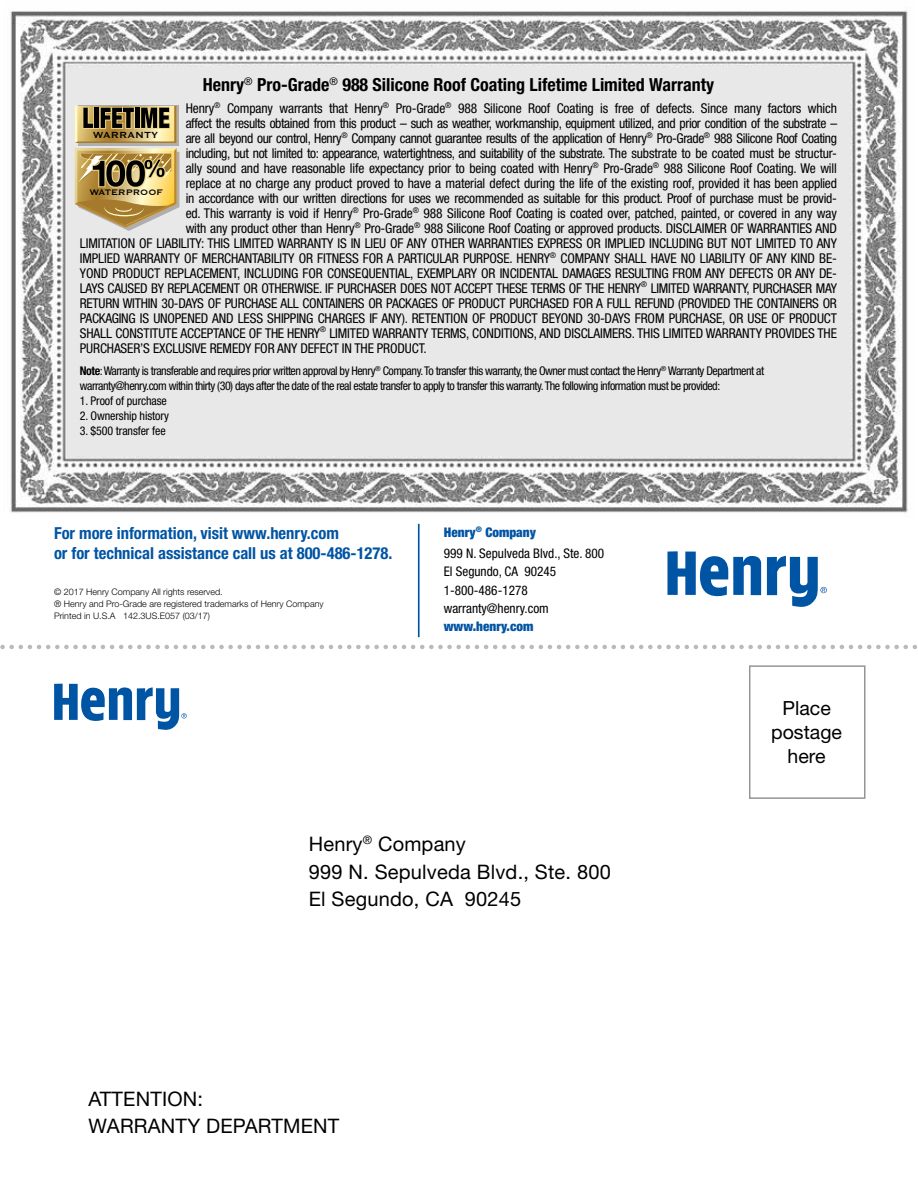
<style>
.page{position:relative;width:918px;height:1188px;background:#fff}
.page>*{position:absolute;margin:0;border:0;box-sizing:border-box;transform-origin:0 0}
.t1{font:19.95px/27.5px "Helvetica Neue";letter-spacing:.01em;color:#000}
.t2{font:19.5px/24px "Helvetica Neue";color:#000;text-align:center}
.t3{font:700 condensed 18px "Helvetica Neue";color:#000}
.t4{font:700 condensed 16.5px/20px "Helvetica Neue";color:#0054a4}
.t5{font:condensed 13.5px "Helvetica Neue";letter-spacing:-.01em;color:#000}
.t6{font:condensed 13.5px "Helvetica Neue";letter-spacing:-.03em;color:#000}
.t7{font:condensed 13.2px/18.3px "Helvetica Neue";color:#000}
.t8{font:900 condensed 13.2px "Helvetica Neue";color:#0054a4}
.t9{font:condensed 12px/15px "Helvetica Neue";letter-spacing:-.04em;color:#000}
.t10{font:condensed 12px "Helvetica Neue";letter-spacing:-.01em;color:#000}
.t11{font:11.4px "Copperplate";letter-spacing:.005em;color:#000}
.t12{font:10.35px "Copperplate";letter-spacing:.005em;color:#000}
.t13{font:300 9px/12px "Helvetica Neue";color:#000}
.s1{font-weight:700}
</style>
<div class="page">
<svg style="left:667px;top:551px;width:160px;height:56px"></svg>
<hr style="left:418px;top:524px;width:2px;height:113px;background:#0054a4">
<svg style="left:54px;top:684px;width:133px;height:46px"></svg>
<div style="left:749px;top:665px;width:117px;height:134px;border:2px solid #939598"></div>
<img style="left:10px;top:10px;width:898px;height:503px">
<svg style="left:75px;top:106px;width:104px;height:125px;background:#b19c6b"></svg>
<svg style="left:0;top:645px;width:917px;height:4px"></svg>
<h3 class="t3" style="left:203px;top:74px;width:513px">Henry<sup>®</sup> Pro-Grade<sup>®</sup> 988 Silicone Roof Coating Lifetime Limited Warranty</h3>
<p class="t5" style="left:186px;top:100px;width:653px">Henry<sup>®</sup> Company warrants that Henry<sup>®</sup> Pro-Grade<sup>®</sup> 988 Silicone Roof Coating is free of defects. Since many factors which</p>
<p class="t6" style="left:186px;top:115px;width:653px">affect the results obtained from this product – such as weather, workmanship, equipment utilized, and prior condition of the substrate –</p>
<p class="t6" style="left:186px;top:130px;width:653px">are all beyond our control, Henry<sup>®</sup> Company cannot guarantee results of the application of Henry<sup>®</sup> Pro-Grade<sup>®</sup> 988 Silicone Roof Coating</p>
<p class="t6" style="left:186px;top:145px;width:653px">including, but not limited to: appearance, watertightness, and suitability of the substrate. The substrate to be coated must be structur-</p>
<p class="t5" style="left:186px;top:160px;width:653px">ally sound and have reasonable life expectancy prior to being coated with Henry<sup>®</sup> Pro-Grade<sup>®</sup> 988 Silicone Roof Coating. We will</p>
<p class="t5" style="left:186px;top:175px;width:653px">replace at no charge any product proved to have a material defect during the life of the existing roof, provided it has been applied</p>
<p class="t5" style="left:186px;top:190px;width:653px">in accordance with our written directions for uses we recommended as suitable for this product. Proof of purchase must be provid-</p>
<p class="t5" style="left:186px;top:205px;width:653px">ed. This warranty is void if Henry<sup>®</sup> Pro-Grade<sup>®</sup> 988 Silicone Roof Coating is coated over, patched, painted, or covered in any way</p>
<p class="t5" style="left:186px;top:220px;width:653px">with any product other than Henry<sup>®</sup> Pro-Grade<sup>®</sup> 988 Silicone Roof Coating or approved products. DISCLAIMER OF WARRANTIES AND</p>
<p class="t5" style="left:80px;top:235px;width:759px">LIMITATION OF LIABILITY: THIS LIMITED WARRANTY IS IN LIEU OF ANY OTHER WARRANTIES EXPRESS OR IMPLIED INCLUDING BUT NOT LIMITED TO ANY</p>
<p class="t5" style="left:80px;top:250px;width:759px">IMPLIED WARRANTY OF MERCHANTABILITY OR FITNESS FOR A PARTICULAR PURPOSE. HENRY<sup>®</sup> COMPANY SHALL HAVE NO LIABILITY OF ANY KIND BE-</p>
<p class="t5" style="left:80px;top:265px;width:759px">YOND PRODUCT REPLACEMENT, INCLUDING FOR CONSEQUENTIAL, EXEMPLARY OR INCIDENTAL DAMAGES RESULTING FROM ANY DEFECTS OR ANY DE-</p>
<p class="t5" style="left:80px;top:280px;width:759px">LAYS CAUSED BY REPLACEMENT OR OTHERWISE. IF PURCHASER DOES NOT ACCEPT THESE TERMS OF THE HENRY<sup>®</sup> LIMITED WARRANTY, PURCHASER MAY</p>
<p class="t5" style="left:80px;top:295px;width:759px">RETURN WITHIN 30-DAYS OF PURCHASE ALL CONTAINERS OR PACKAGES OF PRODUCT PURCHASED FOR A FULL REFUND (PROVIDED THE CONTAINERS OR</p>
<p class="t5" style="left:80px;top:310px;width:759px">PACKAGING IS UNOPENED AND LESS SHIPPING CHARGES IF ANY). RETENTION OF PRODUCT BEYOND 30-DAYS FROM PURCHASE, OR USE OF PRODUCT</p>
<p class="t5" style="left:80px;top:325px;width:759px">SHALL CONSTITUTE ACCEPTANCE OF THE HENRY<sup>®</sup> LIMITED WARRANTY TERMS, CONDITIONS, AND DISCLAIMERS. THIS LIMITED WARRANTY PROVIDES THE</p>
<p class="t5" style="left:80px;top:340px;width:348px">PURCHASER’S EXCLUSIVE REMEDY FOR ANY DEFECT IN THE PRODUCT.</p>
<p class="t9" style="left:80px;top:363px;width:686px"><span class="s1">Note</span>: Warranty is transferable and requires prior written approval by Henry<sup>®</sup> Company. To transfer this warranty, the Owner must contact the Henry<sup>®</sup> Warranty Department at warranty@henry.com within thirty (30) days after the date of the real estate transfer to apply to transfer this warranty. The following information must be provided:</p>
<p class="t10" style="left:80px;top:394px;width:88px">1. Proof of purchase</p>
<p class="t10" style="left:80px;top:409px;width:90px">2. Ownership history</p>
<p class="t10" style="left:80px;top:424px;width:87px">3. $500 transfer fee</p>
<p class="t11" style="left:93px;top:128px;width:67px">WARRANTY</p>
<p class="t12" style="left:89px;top:186px;width:75px">WATERPROOF</p>
<p class="t4" style="left:54px;top:523px;width:340px">For more information, visit www.henry.com<br>or for technical assistance call us at 800-486-1278.</p>
<p class="t13" style="left:54px;top:585px;width:271px">© 2017 Henry Company All rights reserved.<br>® Henry and Pro-Grade are registered trademarks of Henry Company<br>Printed in U.S.A 142.3US.E057 (03/17)</p>
<p class="t8" style="left:444px;top:524px;width:94px">Henry<sup>®</sup> Company</p>
<p class="t7" style="left:444px;top:544px;width:162px">999 N. Sepulveda Blvd., Ste. 800<br>El Segundo, CA 90245<br>1-800-486-1278 warranty@henry.com</p>
<p class="t8" style="left:444px;top:618px;width:91px">www.henry.com</p>
<h1 class="t1" style="left:309px;top:830px;width:304px">Henry<sup>®</sup> Company<br>999 N. Sepulveda Blvd., Ste. 800<br>El Segundo, CA 90245</h1>
<h1 class="t1" style="left:89px;top:1085px;width:252px">ATTENTION:<br>WARRANTY DEPARTMENT</h1>
<h2 class="t2" style="left:771px;top:696px;width:72px">Place postage here</h2>
</div>
